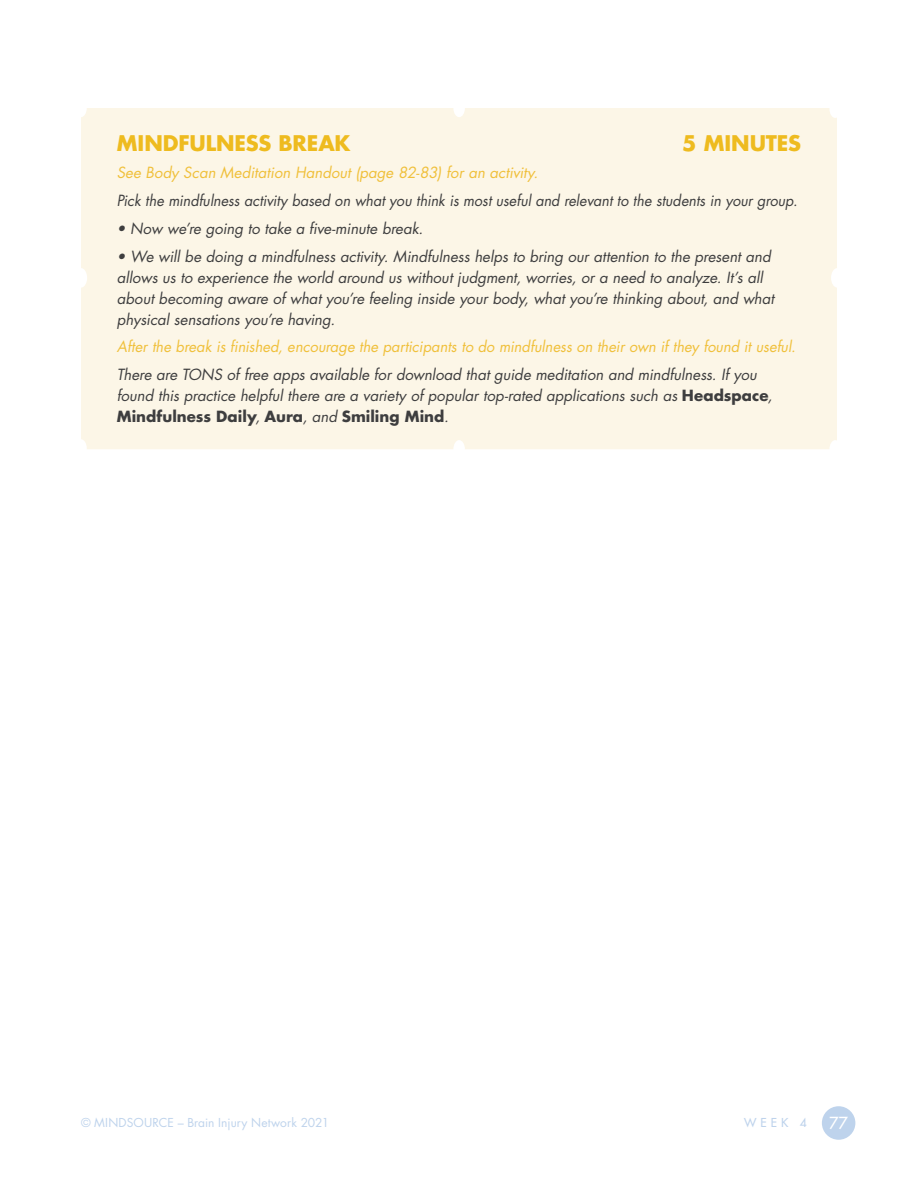
<style>
.page{position:relative;width:918px;height:1188px;background:#fff}
.page>*{position:absolute;margin:0;border:0;box-sizing:border-box;transform-origin:0 0}
.t1{font:700 21px "Futura Std";color:#eebb1f}
.t2{font:500 16.2px "Futura Std";color:#fff}
.t3{font:italic 15px/21px "Futura Std";color:#3e3e3f}
.t4{font:italic 15px "Futura Std";color:#f0c03b}
.t5{font:italic 15px "Futura Std";color:#3e3e3f;scale:.96 1}
.t6{font:12px "Futura Std";letter-spacing:.005em;color:#bed3ec}
.t7{font:500 12px "Futura Std";color:#bed3ec}
.s1{font-weight:700;font-style:normal}
</style>
<div class="page">
<div style="left:81px;top:108px;width:756px;height:341px;background:#fcf6e7"></div>
<div style="left:822px;top:1106px;width:33px;height:34px;background:#bed3ec;border-radius:50%"></div>
<p class="t1" style="left:117px;top:129px;width:235px">MINDFULNESS BREAK</p>
<p class="t1" style="left:682px;top:129px;width:120px">5 MINUTES</p>
<p class="t4" style="left:117px;top:163px;width:423px">See Body Scan Meditation Handout (page 82-83) for an activity.</p>
<p class="t5" style="left:117px;top:191px;width:710px">Pick the mindfulness activity based on what you think is most useful and relevant to the students in your group.</p>
<p class="t3" style="left:117px;top:218px;width:308px">• Now we’re going to take a five-minute break.</p>
<p class="t3" style="left:117px;top:246px;width:659px">• We will be doing a mindfulness activity. Mindfulness helps to bring our attention to the present and allows us to experience the world around us without judgment, worries, or a need to analyze. It’s all about becoming aware of what you’re feeling inside your body, what you’re thinking about, and what physical sensations you’re having.</p>
<p class="t4" style="left:117px;top:337px;width:680px">After the break is finished, encourage the participants to do mindfulness on their own if they found it useful.</p>
<p class="t3" style="left:117px;top:364px;width:657px">There are TONS of free apps available for download that guide meditation and mindfulness. If you found this practice helpful there are a variety of popular top-rated applications such as <span class="s1">Headspace</span>,<br><span class="s1">Mindfulness Daily</span>, <span class="s1">Aura</span>, and <span class="s1">Smiling Mind</span>.</p>
<p class="t6" style="left:81px;top:1115px;width:250px">© MINDSOURCE – Brain Injury Network 2021</p>
<p class="t7" style="left:744px;top:1116px;width:64px">WEEK 4</p>
<p class="t2" style="left:829px;top:1113px;width:20px">77</p>
</div>
